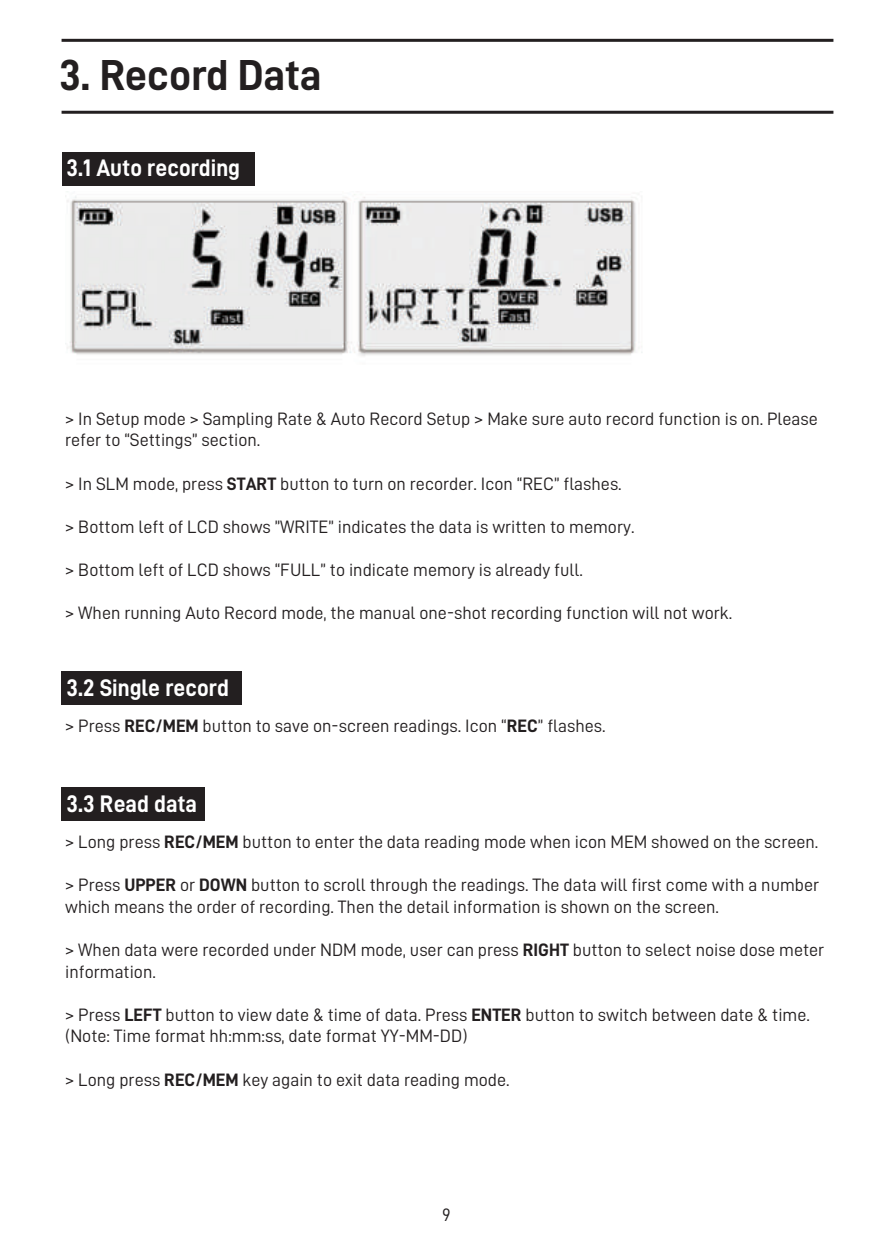
<style>
.page{position:relative;width:893px;height:1259px;background:#fff}
.page>*{position:absolute;margin:0;border:0;box-sizing:border-box;transform-origin:0 0}
.t1{font:43.5px "D DIN Bold";letter-spacing:-.01em;color:#231f20}
.t2{font:24px "D DIN Bold";color:#fff;scale:.96 1}
.t3{font:18px/21.6px "D DIN";color:#231f20}
.t4{font:18px "D DIN";color:#231f20;scale:.96 1}
.s1{font-family:"D DIN Bold"}
</style>
<div class="page">
<img style="left:65px;top:194px;width:577px;height:162px">
<hr style="left:62px;top:111px;width:771px;height:3px;background:#231f20">
<hr style="left:62px;top:39px;width:771px;height:3px;background:#231f20">
<div style="left:62px;top:152px;width:193px;height:33px;background:#231f20"></div>
<div style="left:62px;top:671px;width:180px;height:33px;background:#231f20"></div>
<div style="left:62px;top:787px;width:143px;height:34px;background:#231f20"></div>
<h1 class="t1" style="left:59px;top:51px;width:264px">3. Record Data</h1>
<h2 class="t2" style="left:67px;top:155px;width:182px">3.1 Auto recording</h2>
<p class="t3" style="left:65px;top:407px;width:754px">&gt; In Setup mode &gt; Sampling Rate &amp; Auto Record Setup &gt; Make sure auto record function is on. Please refer to “Settings” section.</p>
<p class="t3" style="left:65px;top:472px;width:558px">&gt; In SLM mode, press <span class="s1">START</span> button to turn on recorder. Icon “REC” flashes.</p>
<p class="t3" style="left:65px;top:515px;width:571px">&gt; Bottom left of LCD shows ”WRITE” indicates the data is written to memory.</p>
<p class="t3" style="left:65px;top:559px;width:519px">&gt; Bottom left of LCD shows “FULL” to indicate memory is already full.</p>
<p class="t3" style="left:65px;top:602px;width:669px">&gt; When running Auto Record mode, the manual one-shot recording function will not work.</p>
<h2 class="t2" style="left:67px;top:674px;width:170px">3.2 Single record</h2>
<p class="t3" style="left:65px;top:714px;width:542px">&gt; Press <span class="s1">REC/MEM</span> button to save on-screen readings. Icon “<span class="s1">REC</span>” flashes.</p>
<h2 class="t2" style="left:67px;top:790px;width:137px">3.3 Read data</h2>
<p class="t3" style="left:65px;top:830px;width:755px">&gt; Long press <span class="s1">REC/MEM</span> button to enter the data reading mode when icon MEM showed on the screen.</p>
<p class="t3" style="left:65px;top:874px;width:755px">&gt; Press <span class="s1">UPPER</span> or <span class="s1">DOWN</span> button to scroll through the readings. The data will first come with a number which means the order of recording. Then the detail information is shown on the screen.</p>
<p class="t3" style="left:65px;top:938px;width:761px">&gt; When data were recorded under NDM mode, user can press <span class="s1">RIGHT</span> button to select noise dose meter information.</p>
<p class="t3" style="left:65px;top:1003px;width:746px">&gt; Press <span class="s1">LEFT</span> button to view date &amp; time of data. Press <span class="s1">ENTER</span> button to switch between date &amp; time. (Note: Time format hh:mm:ss, date format YY-MM-DD)</p>
<p class="t3" style="left:65px;top:1068px;width:446px">&gt; Long press <span class="s1">REC/MEM</span> key again to exit data reading mode.</p>
<p class="t4" style="left:442px;top:1204px;width:10px">9</p>
</div>
